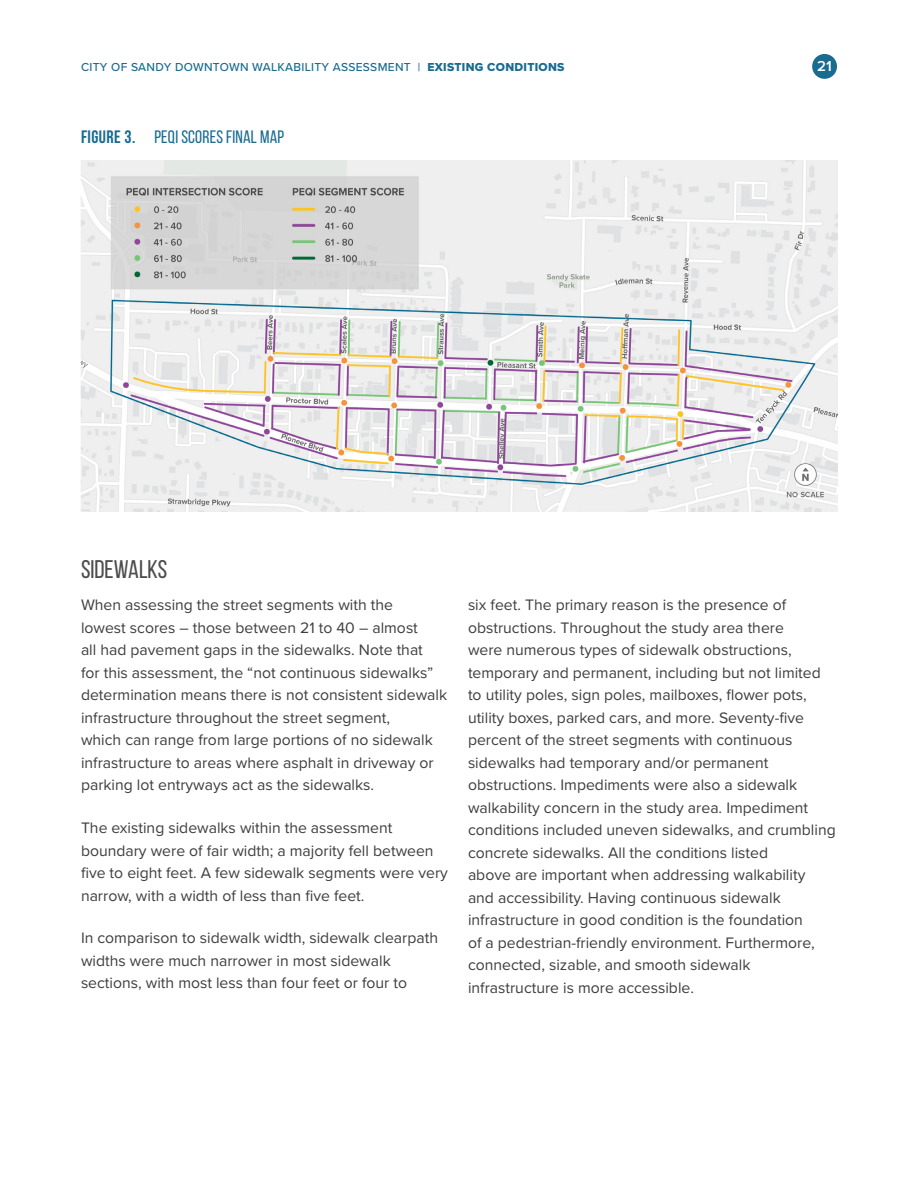
<style>
.page{position:relative;width:918px;height:1188px;background:#fff}
.page>*{position:absolute;margin:0;border:0;box-sizing:border-box;transform-origin:0 0}
.Heading_2{font:25.5px "Bebas Neue";color:#4d4d4d}
.t1{font:18px "Bebas Neue";letter-spacing:.01em;color:#196b90}
.t2{font:700 18px "Bebas Neue";color:#196b90}
.Body{font:15.75px/22.5px "Proxima Nova";color:#3e3e3f}
.t3{font:600 15px "Proxima Nova";color:#fff}
.t4{font:500 12px "Proxima Nova";letter-spacing:.025em;color:#196b90}
.s1{font-family:"Proxima Nova Extrabld";font-weight:400}
.s2{font-weight:700}
</style>
<div class="page">
<div style="left:813px;top:55px;width:23px;height:23px;background:#196b90;border-radius:50%"></div>
<div style="left:812px;top:54px;width:25px;height:25px;border:2px solid #196b90;border-radius:50%"></div>
<img style="left:81px;top:160px;width:756px;height:351px">
<p class="t4" style="left:81px;top:58px;width:485px">CITY OF SANDY DOWNTOWN WALKABILITY ASSESSMENT | <span class="s1">EXISTING CONDITIONS</span></p>
<p class="t3" style="left:817px;top:55px;width:16px">21</p>
<p class="t2" style="left:81px;top:127px;width:15px">FIGURE</p>
<p class="t1" style="left:125px;top:127px;width:161px"><span class="s2">3.</span> PEQI SCORES FINAL MAP</p>
<p class="Heading_2" style="left:81px;top:555px;width:88px">SIDEWALKS</p>
<p class="Body" style="left:81px;top:593px;width:368px">When assessing the street segments with the<br>lowest scores – those between 21 to 40 – almost<br>all had pavement gaps in the sidewalks. Note that<br>for this assessment, the “not continuous sidewalks” determination means there is not consistent sidewalk infrastructure throughout the street segment,<br>which can range from large portions of no sidewalk infrastructure to areas where asphalt in driveway or parking lot entryways act as the sidewalks.</p>
<p class="Body" style="left:81px;top:816px;width:369px">The existing sidewalks within the assessment boundary were of fair width; a majority fell between five to eight feet. A few sidewalk segments were very narrow, with a width of less than five feet.</p>
<p class="Body" style="left:81px;top:926px;width:359px">In comparison to sidewalk width, sidewalk clearpath widths were much narrower in most sidewalk sections, with most less than four feet or four to</p>
<p class="Body" style="left:468px;top:593px;width:369px">six feet. The primary reason is the presence of obstructions. Throughout the study area there<br>were numerous types of sidewalk obstructions, temporary and permanent, including but not limited to utility poles, sign poles, mailboxes, flower pots, utility boxes, parked cars, and more. Seventy-five percent of the street segments with continuous sidewalks had temporary and/or permanent obstructions. Impediments were also a sidewalk walkability concern in the study area. Impediment conditions included uneven sidewalks, and crumbling concrete sidewalks. All the conditions listed<br>above are important when addressing walkability<br>and accessibility. Having continuous sidewalk infrastructure in good condition is the foundation<br>of a pedestrian-friendly environment. Furthermore, connected, sizable, and smooth sidewalk infrastructure is more accessible.</p>
</div>
